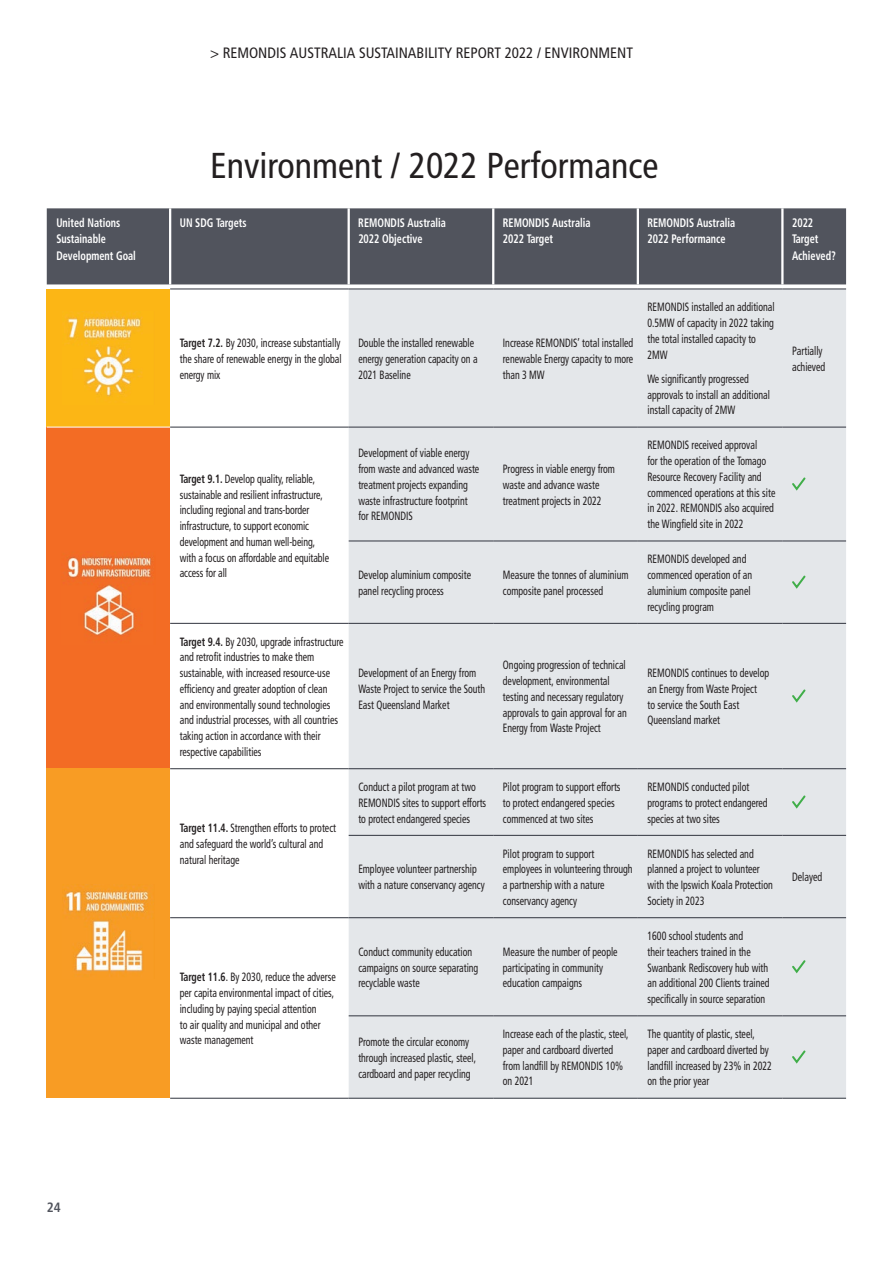
<style>
.page{position:relative;width:893px;height:1263px;background:#fff}
.page>*{position:absolute;margin:0;border:0;box-sizing:border-box;transform-origin:0 0}
.t1{font:36px "Frutiger LT 57 Cn";color:#231f20}
.t2{font:15px "Frutiger LT 57 Cn";color:#231f20}
.t3{font:13.5px "Frutiger LT 67 Bd Cn";color:#51545d}
.t4{font:12.3px/16.4px "Frutiger LT 67 Bd Cn";color:#fff;scale:.83 1}
.t5{font:12px/15.8px "Frutiger LT 57 Cn";color:#231f20;scale:.82 1}
.t6{font:12px/16.5px "Frutiger LT 57 Cn";color:#231f20;scale:.83 1}
.s1{font-family:"Frutiger LT 67 Bd Cn"}
</style>
<div class="page">
<div style="left:47px;top:208px;width:799px;height:76px;background:#51545d"></div>
<div style="left:47px;top:289px;width:123px;height:138px;background:#fcb615"></div>
<svg style="left:170px;top:426px;width:179px;height:672px"></svg>
<div style="left:349px;top:290px;width:497px;height:808px;background:#e4e7ea"></div>
<div style="left:47px;top:427px;width:123px;height:342px;background:#f36c24"></div>
<div style="left:47px;top:769px;width:123px;height:329px;background:#f89c24"></div>
<hr style="left:637px;top:208px;width:2px;height:76px;background:#fff">
<hr style="left:781px;top:208px;width:2px;height:76px;background:#fff">
<hr style="left:169px;top:208px;width:2px;height:76px;background:#fff">
<hr style="left:170px;top:289px;width:179px;height:1px;background:#30343e">
<hr style="left:349px;top:289px;width:144px;height:1px;background:#30343e">
<hr style="left:170px;top:1098px;width:179px;height:1px;background:#30343e">
<hr style="left:349px;top:1098px;width:144px;height:1px;background:#30343e">
<hr style="left:348px;top:208px;width:2px;height:76px;background:#fff">
<hr style="left:492px;top:208px;width:2px;height:76px;background:#fff">
<hr style="left:493px;top:289px;width:145px;height:1px;background:#30343e">
<hr style="left:638px;top:289px;width:144px;height:1px;background:#30343e">
<hr style="left:782px;top:289px;width:64px;height:1px;background:#30343e">
<hr style="left:493px;top:1098px;width:145px;height:1px;background:#30343e">
<hr style="left:638px;top:1098px;width:144px;height:1px;background:#30343e">
<hr style="left:782px;top:1098px;width:64px;height:1px;background:#30343e">
<hr style="left:47px;top:427px;width:123px;height:1px;background:#fff">
<hr style="left:170px;top:768px;width:179px;height:1px;background:#30343e">
<hr style="left:349px;top:768px;width:144px;height:1px;background:#30343e">
<hr style="left:493px;top:768px;width:145px;height:1px;background:#30343e">
<hr style="left:638px;top:768px;width:144px;height:1px;background:#30343e">
<hr style="left:782px;top:768px;width:64px;height:1px;background:#30343e">
<hr style="left:349px;top:835px;width:144px;height:1px;background:#30343e">
<hr style="left:493px;top:835px;width:145px;height:1px;background:#30343e">
<hr style="left:638px;top:835px;width:144px;height:1px;background:#30343e">
<hr style="left:782px;top:835px;width:64px;height:1px;background:#30343e">
<hr style="left:170px;top:917px;width:179px;height:1px;background:#30343e">
<hr style="left:349px;top:917px;width:144px;height:1px;background:#30343e">
<hr style="left:493px;top:917px;width:145px;height:1px;background:#30343e">
<hr style="left:638px;top:917px;width:144px;height:1px;background:#30343e">
<hr style="left:782px;top:917px;width:64px;height:1px;background:#30343e">
<hr style="left:349px;top:1015px;width:144px;height:1px;background:#30343e">
<hr style="left:493px;top:1015px;width:145px;height:1px;background:#30343e">
<hr style="left:638px;top:1015px;width:144px;height:1px;background:#30343e">
<hr style="left:782px;top:1015px;width:64px;height:1px;background:#30343e">
<hr style="left:170px;top:427px;width:179px;height:1px;background:#30343e">
<hr style="left:170px;top:623px;width:179px;height:1px;background:#30343e">
<hr style="left:349px;top:427px;width:144px;height:1px;background:#30343e">
<hr style="left:493px;top:427px;width:145px;height:1px;background:#30343e">
<hr style="left:638px;top:427px;width:144px;height:1px;background:#30343e">
<hr style="left:782px;top:427px;width:64px;height:1px;background:#30343e">
<hr style="left:349px;top:541px;width:144px;height:1px;background:#30343e">
<hr style="left:493px;top:541px;width:145px;height:1px;background:#30343e">
<hr style="left:638px;top:541px;width:144px;height:1px;background:#30343e">
<hr style="left:782px;top:541px;width:64px;height:1px;background:#30343e">
<hr style="left:349px;top:623px;width:144px;height:1px;background:#30343e">
<hr style="left:493px;top:623px;width:145px;height:1px;background:#30343e">
<hr style="left:638px;top:623px;width:144px;height:1px;background:#30343e">
<hr style="left:782px;top:623px;width:64px;height:1px;background:#30343e">
<img style="left:65px;top:311px;width:78px;height:86px">
<img style="left:67px;top:556px;width:85px;height:80px">
<svg style="left:790px;top:476px;width:17px;height:16px"></svg>
<svg style="left:790px;top:574px;width:17px;height:16px"></svg>
<svg style="left:790px;top:688px;width:17px;height:16px"></svg>
<img style="left:64px;top:884px;width:88px;height:92px">
<svg style="left:790px;top:794px;width:17px;height:16px"></svg>
<svg style="left:790px;top:958px;width:17px;height:17px"></svg>
<svg style="left:790px;top:1048px;width:17px;height:17px"></svg>
<p class="t2" style="left:210px;top:44px;width:424px">&gt; REMONDIS AUSTRALIA SUSTAINABILITY REPORT 2022 / ENVIRONMENT</p>
<p class="t1" style="left:210px;top:144px;width:450px">Environment / 2022 Performance</p>
<p class="t4" style="left:56px;top:214px;width:97px">United Nations<br>Sustainable<br>Development Goal</p>
<p class="t4" style="left:180px;top:214px;width:82px">UN SDG Targets</p>
<p class="t4" style="left:358px;top:214px;width:107px">REMONDIS Australia<br>2022 Objective</p>
<p class="t4" style="left:503px;top:214px;width:107px">REMONDIS Australia<br>2022 Target</p>
<p class="t4" style="left:647px;top:214px;width:107px">REMONDIS Australia<br>2022 Performance</p>
<p class="t4" style="left:792px;top:214px;width:54px">2022<br>Target<br>Achieved?</p>
<p class="t3" style="left:47px;top:1199px;width:16px">24</p>
<p class="t5" style="left:180px;top:335px;width:199px;text-align:justify"><span class="s1">Target 7.2.</span> By 2030, increase substantially the share of renewable energy in the global energy mix</p>
<p class="t5" style="left:358px;top:335px;width:147px">Double the installed renewable energy generation capacity on a<br>2021 Baseline</p>
<p class="t5" style="left:503px;top:335px;width:161px;text-align:justify">Increase REMONDIS’ total installed renewable Energy capacity to more than 3 MW</p>
<p class="t5" style="left:180px;top:471px;width:184px"><span class="s1">Target 9.1.</span> Develop quality, reliable, sustainable and resilient infrastructure, including regional and trans-border infrastructure, to support economic development and human well-being, with a focus on affordable and equitable access for all</p>
<p class="t5" style="left:358px;top:445px;width:149px">Development of viable energy from waste and advanced waste treatment projects expanding waste infrastructure footprint for REMONDIS</p>
<p class="t5" style="left:503px;top:461px;width:138px">Progress in viable energy from waste and advance waste treatment projects in 2022</p>
<p class="t5" style="left:358px;top:567px;width:139px">Develop aluminium composite panel recycling process</p>
<p class="t5" style="left:503px;top:567px;width:155px">Measure the tonnes of aluminium composite panel processed</p>
<p class="t5" style="left:647px;top:299px;width:157px">REMONDIS installed an additional<br>0.5MW of capacity in 2022 taking the total installed capacity to<br>2MW</p>
<p class="t5" style="left:647px;top:371px;width:151px">We significantly progressed approvals to install an additional install capacity of 2MW</p>
<p class="t5" style="left:647px;top:437px;width:157px">REMONDIS received approval<br>for the operation of the Tomago<br>Resource Recovery Facility and commenced operations at this site in 2022. REMONDIS also acquired the Wingfield site in 2022</p>
<p class="t5" style="left:647px;top:551px;width:129px">REMONDIS developed and commenced operation of an aluminium composite panel recycling program</p>
<p class="t5" style="left:180px;top:634px;width:201px"><span class="s1">Target 9.4.</span> By 2030, upgrade infrastructure and retrofit industries to make them sustainable, with increased resource-use efficiency and greater adoption of clean and environmentally sound technologies and industrial processes, with all countries taking action in accordance with their respective capabilities</p>
<p class="t5" style="left:180px;top:820px;width:192px"><span class="s1">Target 11.4.</span> Strengthen efforts to protect and safeguard the world’s cultural and natural heritage</p>
<p class="t5" style="left:180px;top:969px;width:192px"><span class="s1">Target 11.6</span>. By 2030, reduce the adverse per capita environmental impact of cities, including by paying special attention<br>to air quality and municipal and other waste management</p>
<p class="t5" style="left:358px;top:665px;width:156px">Development of an Energy from<br>Waste Project to service the South<br>East Queensland Market</p>
<p class="t5" style="left:503px;top:657px;width:153px">Ongoing progression of technical development, environmental testing and necessary regulatory approvals to gain approval for an<br>Energy from Waste Project</p>
<p class="t5" style="left:647px;top:665px;width:150px">REMONDIS continues to develop an Energy from Waste Project<br>to service the South East<br>Queensland market</p>
<p class="t5" style="left:358px;top:779px;width:157px">Conduct a pilot program at two<br>REMONDIS sites to support efforts to protect endangered species</p>
<p class="t5" style="left:503px;top:779px;width:145px">Pilot program to support efforts to protect endangered species commenced at two sites</p>
<p class="t5" style="left:647px;top:779px;width:148px">REMONDIS conducted pilot programs to protect endangered species at two sites</p>
<p class="t5" style="left:358px;top:861px;width:156px">Employee volunteer partnership with a nature conservancy agency</p>
<p class="t5" style="left:503px;top:846px;width:160px">Pilot program to support employees in volunteering through a partnership with a nature conservancy agency</p>
<p class="t5" style="left:647px;top:846px;width:154px">REMONDIS has selected and planned a project to volunteer with the Ipswich Koala Protection<br>Society in 2023</p>
<p class="t5" style="left:358px;top:944px;width:148px">Conduct community education campaigns on source separating recyclable waste</p>
<p class="t5" style="left:503px;top:944px;width:141px">Measure the number of people participating in community education campaigns</p>
<p class="t5" style="left:647px;top:928px;width:150px">1600 school students and<br>their teachers trained in the<br>Swanbank Rediscovery hub with an additional 200 Clients trained specifically in source separation</p>
<p class="t5" style="left:358px;top:1034px;width:145px">Promote the circular economy through increased plastic, steel, cardboard and paper recycling</p>
<p class="t5" style="left:503px;top:1026px;width:155px">Increase each of the plastic, steel, paper and cardboard diverted from landfill by REMONDIS 10% on 2021</p>
<p class="t5" style="left:647px;top:1026px;width:153px">The quantity of plastic, steel, paper and cardboard diverted by landfill increased by 23% in 2022 on the prior year</p>
<p class="t6" style="left:792px;top:342px;width:42px">Partially achieved</p>
<p class="t6" style="left:792px;top:869px;width:38px">Delayed</p>
</div>
